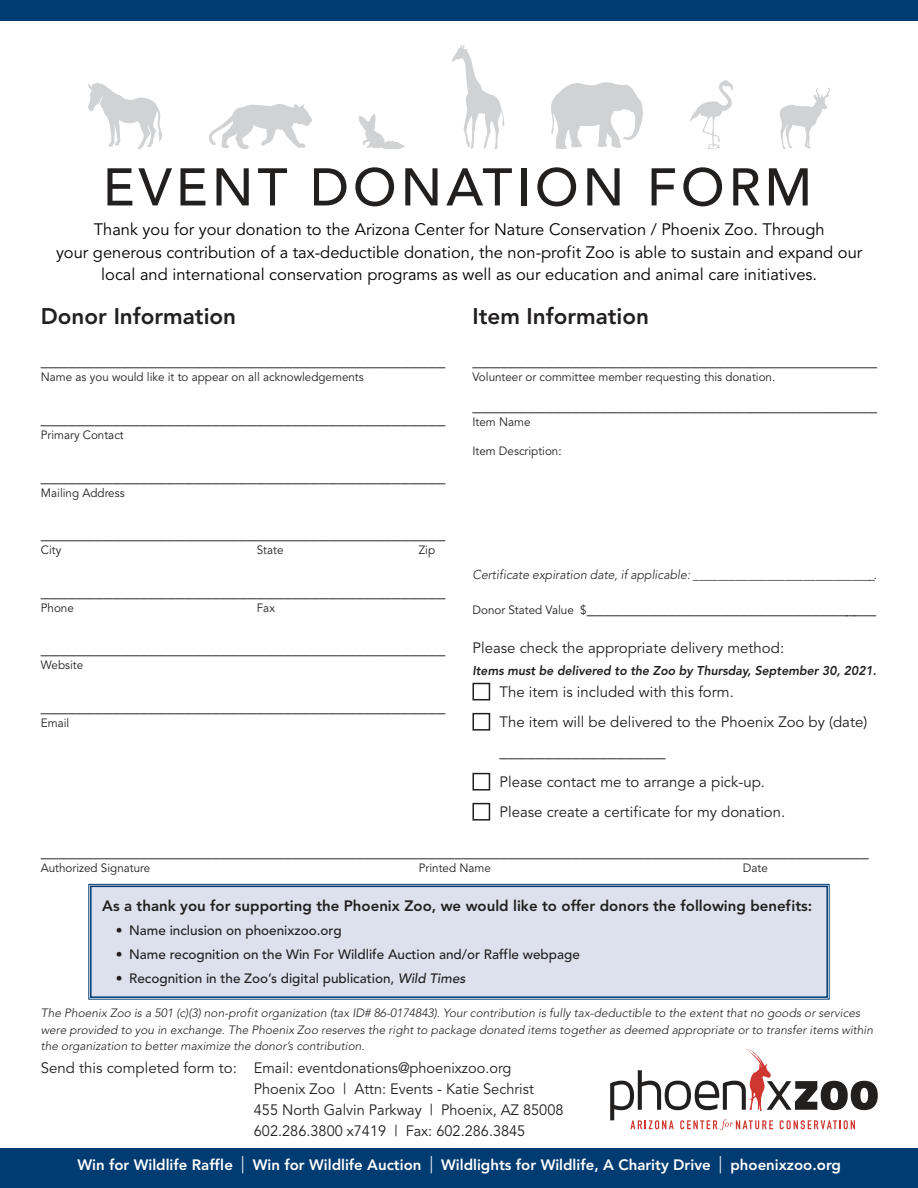
<style>
.page{position:relative;width:918px;height:1188px;background:#fff}
.page>*{position:absolute;margin:0;border:0;box-sizing:border-box;transform-origin:0 0}
.t1{font:500 52.5px "Avenir";letter-spacing:.075em;color:#221f1f}
.t2{font:800 22.5px "Avenir";color:#221f1f}
.t3{font:18px "Avenir";color:#221f1f}
.t4{font:16.5px/22.5px "Avenir";color:#000;text-align:center}
.t5{font:15px/21px "Avenir";color:#221f1f}
.t6{font:800 15px "Avenir";color:#fff}
.t7{font:800 15px "Avenir";color:#221f1f}
.t8{font:500 13.5px "Avenir";color:#221f1f}
.t9{font:italic 300 12.75px "Avenir";color:#221f1f;scale:.96 1}
.t10{font:italic 800 12.75px "Avenir";color:#221f1f;scale:.96 1}
.t11{font:italic 300 12px/16.5px "Avenir";color:#221f1f}
.t12{font:12px "Avenir";color:#221f1f}
.s1{font-size:12px}
.s2{font-style:italic}
.s3{font-size:22.5px}
</style>
<div class="page">
<div style="left:0;top:1148px;width:918px;height:40px;background:#003b72"></div>
<div style="left:0;top:0;width:918px;height:21px;background:#003b72"></div>
<svg style="left:610px;top:1048px;width:268px;height:82px"></svg>
<div style="left:473px;top:683px;width:17px;height:17px;border:2px solid #221f1f"></div>
<div style="left:473px;top:713px;width:17px;height:18px;border:2px solid #221f1f"></div>
<div style="left:473px;top:773px;width:17px;height:18px;border:2px solid #221f1f"></div>
<div style="left:473px;top:803px;width:17px;height:18px;border:2px solid #221f1f"></div>
<svg style="left:452px;top:45px;width:52px;height:104px"></svg>
<svg style="left:551px;top:82px;width:92px;height:67px"></svg>
<svg style="left:779px;top:88px;width:51px;height:61px"></svg>
<svg style="left:209px;top:104px;width:103px;height:45px"></svg>
<svg style="left:359px;top:114px;width:46px;height:35px"></svg>
<svg style="left:690px;top:80px;width:43px;height:69px"></svg>
<svg style="left:88px;top:83px;width:74px;height:66px"></svg>
<div style="left:88px;top:884px;width:742px;height:116px;background:#dde1ed"></div>
<div style="left:90px;top:886px;width:738px;height:112px;border:2px solid #003b72"></div>
<h1 class="t1" style="left:103px;top:165px;width:711px">EVENT DONATION FORM</h1>
<p class="t4" style="left:56px;top:220px;width:808px">Thank you for your donation to the Arizona Center for Nature Conservation / Phoenix Zoo. Through<br>your generous contribution of a tax-deductible donation, the non-profit Zoo is able to sustain and expand our local and international conservation programs as well as our education and animal care initiatives.</p>
<p class="t2" style="left:41px;top:307px;width:197px">Donor Information</p>
<p class="t3" style="left:41px;top:352px;width:406px">_____________________________________________</p>
<p class="t12" style="left:41px;top:372px;width:324px">Name as you would like it to appear on all acknowledgements</p>
<p class="t3" style="left:41px;top:410px;width:406px">_____________________________________________</p>
<p class="t12" style="left:41px;top:430px;width:84px">Primary Contact</p>
<p class="t3" style="left:41px;top:467px;width:406px">_____________________________________________</p>
<p class="t12" style="left:41px;top:487px;width:85px">Mailing Address</p>
<p class="t3" style="left:41px;top:525px;width:406px">_____________________________________________</p>
<p class="t12" style="left:41px;top:545px;width:22px">City</p>
<p class="t12" style="left:257px;top:545px;width:28px">State</p>
<p class="t12" style="left:419px;top:545px;width:18px">Zip</p>
<p class="t2" style="left:472px;top:307px;width:178px">Item Information</p>
<p class="t3" style="left:472px;top:352px;width:406px">_____________________________________________</p>
<p class="t12" style="left:472px;top:372px;width:304px">Volunteer or committee member requesting this donation.</p>
<p class="t3" style="left:472px;top:397px;width:406px">_____________________________________________</p>
<p class="t12" style="left:472px;top:417px;width:60px">Item Name</p>
<p class="t9" style="left:472px;top:570px;width:423px">Certificate expiration date, if applicable: ______________________________.</p>
<p class="t3" style="left:472px;top:600px;width:405px"><span class="s1">Donor Stated Value $</span>________________________________</p>
<p class="t5" style="left:472px;top:639px;width:313px">Please check the appropriate delivery method:</p>
<p class="t10" style="left:472px;top:666px;width:422px">Items must be delivered to the Zoo by Thursday, September 30, 2021.</p>
<p class="t5" style="left:500px;top:678px;width:369px;line-height:30px">The item is included with this form.<br>The item will be delivered to the Phoenix Zoo by (date)</p>
<p class="t3" style="left:500px;top:743px;width:168px">__________________</p>
<p class="t5" style="left:500px;top:768px;width:287px;line-height:30px">Please contact me to arrange a pick-up.<br>Please create a certificate for my donation.</p>
<p class="t3" style="left:41px;top:843px;width:830px">____________________________________________________________________________________________</p>
<p class="t12" style="left:41px;top:862px;width:111px">Authorized Signature</p>
<p class="t12" style="left:419px;top:862px;width:73px">Printed Name</p>
<p class="t12" style="left:743px;top:862px;width:27px">Date</p>
<p class="t3" style="left:41px;top:583px;width:406px">_____________________________________________</p>
<p class="t12" style="left:41px;top:602px;width:34px">Phone</p>
<p class="t12" style="left:257px;top:602px;width:20px">Fax</p>
<p class="t3" style="left:41px;top:640px;width:406px">_____________________________________________</p>
<p class="t12" style="left:41px;top:660px;width:44px">Website</p>
<p class="t3" style="left:41px;top:698px;width:406px">_____________________________________________</p>
<p class="t12" style="left:41px;top:718px;width:30px">Email</p>
<p class="t7" style="left:102px;top:900px;width:712px">As a thank you for supporting the Phoenix Zoo, we would like to offer donors the following benefits:</p>
<p class="t8" style="left:116px;top:925px;width:227px">• Name inclusion on phoenixzoo.org</p>
<p class="t8" style="left:116px;top:949px;width:466px">• Name recognition on the Win For Wildlife Auction and/or Raffle webpage</p>
<p class="t8" style="left:116px;top:973px;width:351px">• Recognition in the Zoo’s digital publication, <span class="s2">Wild Times</span></p>
<p class="t11" style="left:41px;top:1006px;width:834px">The Phoenix Zoo is a 501 (c)(3) non-profit organization (tax ID# 86-0174843). Your contribution is fully tax-deductible to the extent that no goods or services were provided to you in exchange. The Phoenix Zoo reserves the right to package donated items together as deemed appropriate or to transfer items within the organization to better maximize the donor’s contribution.</p>
<p class="t5" style="left:254px;top:1059px;width:311px;text-indent:-213px">Send this completed form to: Email: eventdonations@phoenixzoo.org Phoenix Zoo | Attn: Events - Katie Sechrist<br>455 North Galvin Parkway | Phoenix, AZ 85008<br>602.286.3800 x7419 | Fax: 602.286.3845</p>
<p class="t6" style="left:77px;top:1159px;width:765px">Win for Wildlife Raffle <span class="s3">|</span> Win for Wildlife Auction <span class="s3">|</span> Wildlights for Wildlife, A Charity Drive <span class="s3">|</span> phoenixzoo.org</p>
</div>
